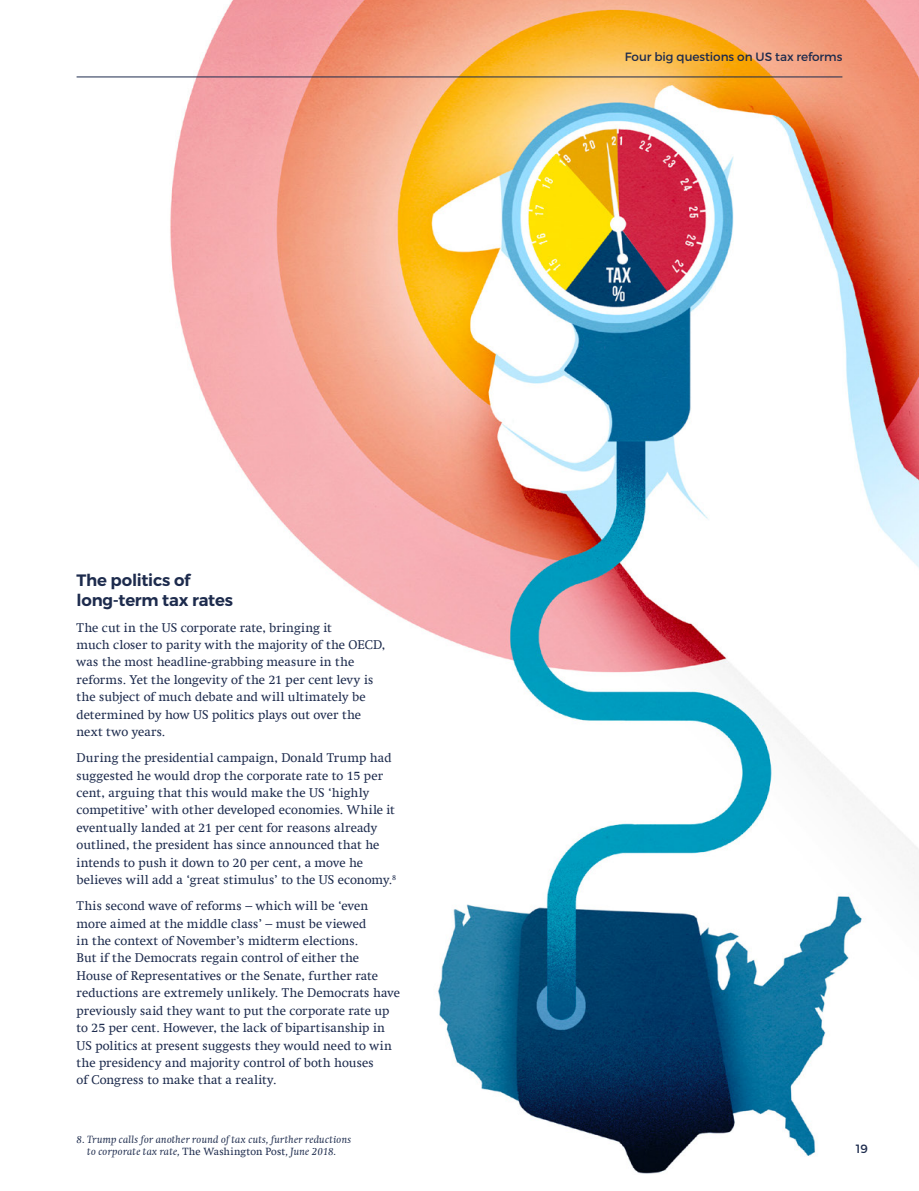
<style>
.page{position:relative;width:919px;height:1191px;background:#fff}
.page>*{position:absolute;margin:0;border:0;box-sizing:border-box;transform-origin:0 0}
.t1{font:600 16.5px/19.6px "Montserrat";letter-spacing:-.015em;color:#1d2b4d}
.t2{font:12.75px/17.4px "Swift Com";letter-spacing:.005em;color:#1d2b4d}
.t3{font:12px "Montserrat";letter-spacing:-.005em;color:#1d2b4d}
.t4{font:italic 10.5px/12px "Swift Com";letter-spacing:.025em;color:#1d2b4d;text-align:center}
.s1{font-style:normal}
</style>
<div class="page">
<img style="left:164px;top:0;width:754px;height:1174px">
<hr style="left:77px;top:77px;width:765px;height:1px;background:#1d2b4d">
<p class="t1" style="left:77px;top:570px;width:158px">The politics of long-term tax rates</p>
<p class="t2" style="left:77px;top:618px;width:310px">The cut in the US corporate rate, bringing it<br>much closer to parity with the majority of the OECD, was the most headline-grabbing measure in the reforms. Yet the longevity of the 21 per cent levy is the subject of much debate and will ultimately be determined by how US politics plays out over the next two years.</p>
<p class="t2" style="left:77px;top:749px;width:321px">During the presidential campaign, Donald Trump had suggested he would drop the corporate rate to 15 per cent, arguing that this would make the US ‘highly competitive’ with other developed economies. While it eventually landed at 21 per cent for reasons already outlined, the president has since announced that he intends to push it down to 20 per cent, a move he believes will add a ‘great stimulus’ to the US economy.<sup>8</sup></p>
<p class="t2" style="left:77px;top:897px;width:325px">This second wave of reforms – which will be ‘even more aimed at the middle class’ – must be viewed<br>in the context of November’s midterm elections.<br>But if the Democrats regain control of either the<br>House of Representatives or the Senate, further rate reductions are extremely unlikely. The Democrats have previously said they want to put the corporate rate up to 25 per cent. However, the lack of bipartisanship in US politics at present suggests they would need to win the presidency and majority control of both houses<br>of Congress to make that a reality.</p>
<p class="t4" style="left:77px;top:1133px;width:276px">8. Trump calls for another round of tax cuts, further reductions to corporate tax rate, <span class="s1">The Washington Post</span>, June 2018.</p>
<p class="t3" style="left:624px;top:50px;width:219px">Four big questions on US tax reforms</p>
<p class="t3" style="left:855px;top:1141px;width:14px">19</p>
</div>
